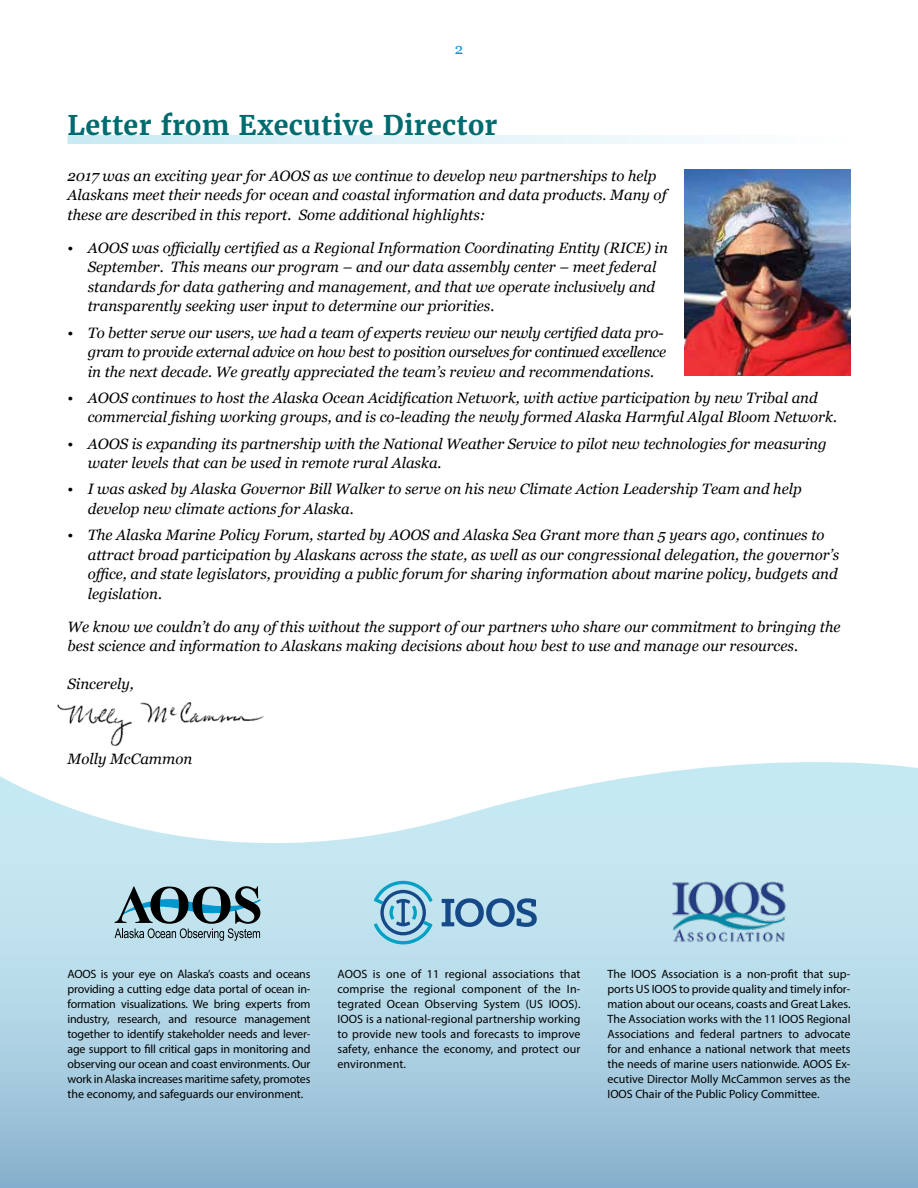
<style>
.page{position:relative;width:918px;height:1188px;background:#fff}
.page>*{position:absolute;margin:0;border:0;box-sizing:border-box;transform-origin:0 0}
.t1{font:700 27px "Merriweather";letter-spacing:.01em;color:#006b6f}
.t2{font:italic 15px/19.5px "Georgia";color:#000}
.t3{font:15px "Georgia";color:#0198d0}
.t4{font:12px/15px "Myriad Pro";color:#000;text-align:justify}
</style>
<div class="page">
<svg style="left:0;top:762px;width:918px;height:426px;background:#b7d8e7"></svg>
<img style="left:685px;top:169px;width:165px;height:206px">
<svg style="left:115px;top:886px;width:145px;height:55px;background:#7998a3"></svg>
<svg style="left:374px;top:881px;width:59px;height:63px;background:#85bfd7"></svg>
<svg style="left:442px;top:898px;width:95px;height:29px;background:#729cbf"></svg>
<img style="left:671px;top:879px;width:116px;height:65px">
<img style="left:57px;top:702px;width:207px;height:45px">
<svg style="left:68px;top:135px;width:642px;height:9px;background:#def2f7"></svg>
<p class="t3" style="left:455px;top:38px;width:10px">2</p>
<h1 class="t1" style="left:68px;top:108px;width:432px">Letter from Executive Director</h1>
<p class="t2" style="left:68px;top:165px;width:601px">2017 was an exciting year for AOOS as we continue to develop new partnerships to help<br>Alaskans meet their needs for ocean and coastal information and data products. Many of these are described in this report. Some additional highlights:</p>
<p class="t2" style="left:88px;top:237px;width:582px;text-indent:-20px">• AOOS was officially certified as a Regional Information Coordinating Entity (RICE) in September. This means our program – and our data assembly center – meet federal standards for data gathering and management, and that we operate inclusively and transparently seeking user input to determine our priorities.</p>
<p class="t2" style="left:88px;top:322px;width:580px;text-indent:-20px">• To better serve our users, we had a team of experts review our newly certified data pro&shy;gram to provide external advice on how best to position ourselves for continued excellence in the next decade. We greatly appreciated the team’s review and recommendations.</p>
<p class="t2" style="left:88px;top:387px;width:751px;text-indent:-20px">• AOOS continues to host the Alaska Ocean Acidification Network, with active participation by new Tribal and commercial fishing working groups, and is co-leading the newly formed Alaska Harmful Algal Bloom Network.</p>
<p class="t2" style="left:88px;top:433px;width:740px;text-indent:-20px">• AOOS is expanding its partnership with the National Weather Service to pilot new technologies for measuring water levels that can be used in remote rural Alaska.</p>
<p class="t2" style="left:88px;top:479px;width:716px;text-indent:-20px">• I was asked by Alaska Governor Bill Walker to serve on his new Climate Action Leadership Team and help develop new climate actions for Alaska.</p>
<p class="t2" style="left:88px;top:525px;width:753px;text-indent:-20px">• The Alaska Marine Policy Forum, started by AOOS and Alaska Sea Grant more than 5 years ago, continues to attract broad participation by Alaskans across the state, as well as our congressional delegation, the governor’s office, and state legislators, providing a public forum for sharing information about marine policy, budgets and legislation.</p>
<p class="t2" style="left:68px;top:616px;width:775px">We know we couldn’t do any of this without the support of our partners who share our commitment to bringing the best science and information to Alaskans making decisions about how best to use and manage our resources.</p>
<p class="t2" style="left:68px;top:673px;width:68px">Sincerely,</p>
<p class="t2" style="left:68px;top:748px;width:126px">Molly McCammon</p>
<p class="t4" style="left:68px;top:966px;width:245px">AOOS is your eye on Alaska’s coasts and oceans providing a cutting edge data portal of ocean in&shy;formation visualizations. We bring experts from industry, research, and resource management together to identify stakeholder needs and lever&shy;age support to fill critical gaps in monitoring and observing our ocean and coast environments. Our work in Alaska increases maritime safety, promotes the economy, and safeguards our environment.</p>
<p class="t4" style="left:338px;top:966px;width:245px">AOOS is one of 11 regional associations that comprise the regional component of the In&shy;tegrated Ocean Observing System (US IOOS).<br>IOOS is a national-regional partnership working to provide new tools and forecasts to improve safety, enhance the economy, and protect our environment.</p>
<p class="t4" style="left:608px;top:966px;width:245px">The IOOS Association is a non-profit that sup&shy;ports US IOOS to provide quality and timely infor&shy;mation about our oceans, coasts and Great Lakes.<br>The Association works with the 11 IOOS Regional Associations and federal partners to advocate for and enhance a national network that meets the needs of marine users nationwide. AOOS Ex&shy;ecutive Director Molly McCammon serves as the IOOS Chair of the Public Policy Committee.</p>
</div>
